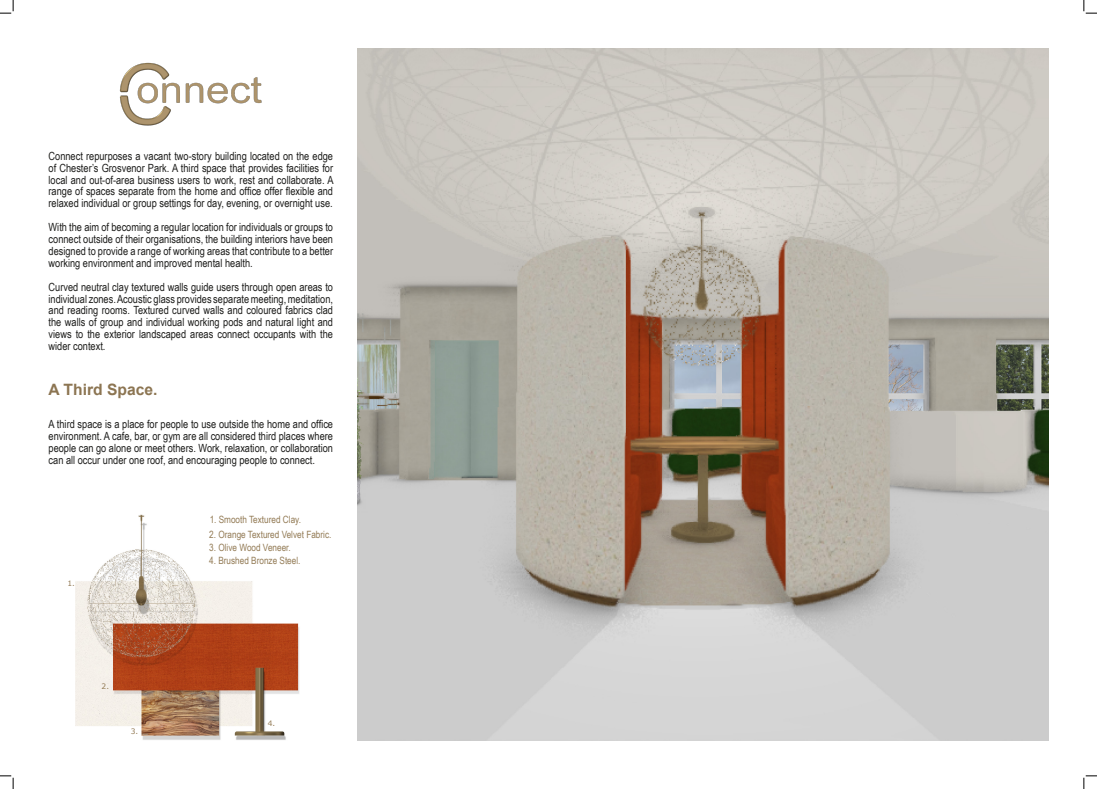
<style>
.page{position:relative;width:1097px;height:789px;background:#fff}
.page>*{position:absolute;margin:0;border:0;box-sizing:border-box;transform-origin:0 0}
.t1{font:700 15.62px "Arial";color:#8c7552}
.t2{font:11.25px/11.9px "Arial Narrow";color:#1d1d1b;text-align:justify}
.t3{font:10px "Arial Narrow";color:#937b55}
.t4{font:7.5px "Verdana";color:#937b55}
</style>
<div class="page">
<img style="left:119px;top:62px;width:143px;height:64px">
<img style="left:357px;top:49px;width:691px;height:691px">
<img style="left:75px;top:514px;width:224px;height:226px">
<svg style="left:0;top:0;width:14px;height:14px"></svg>
<svg style="left:0;top:775px;width:14px;height:13px"></svg>
<svg style="left:1083px;top:0;width:13px;height:14px"></svg>
<svg style="left:1083px;top:775px;width:13px;height:13px"></svg>
<p class="t2" style="left:49px;top:149px;width:286px">Connect repurposes a vacant two-story building located on the edge of Chester’s Grosvenor Park. A third space that provides facilities for local and out-of-area business users to work, rest and collaborate. A range of spaces separate from the home and office offer flexible and relaxed individual or group settings for day, evening, or overnight use.</p>
<p class="t2" style="left:49px;top:221px;width:286px">With the aim of becoming a regular location for individuals or groups to connect outside of their organisations, the building interiors have been designed to provide a range of working areas that contribute to a better working environment and improved mental health.</p>
<p class="t2" style="left:49px;top:280px;width:286px">Curved neutral clay textured walls guide users through open areas to individual zones. Acoustic glass provides separate meeting, meditation, and reading rooms. Textured curved walls and coloured fabrics clad the walls of group and individual working pods and natural light and views to the exterior landscaped areas connect occupants with the wider context.</p>
<h1 class="t1" style="left:49px;top:378px;width:110px">A Third Space.</h1>
<p class="t2" style="left:49px;top:417px;width:286px">A third space is a place for people to use outside the home and office environment. A cafe, bar, or gym are all considered third places where people can go alone or meet others. Work, relaxation, or collaboration can all occur under one roof, and encouraging people to connect.</p>
<p class="t4" style="left:68px;top:578px;width:9px">1.</p>
<p class="t4" style="left:102px;top:681px;width:9px">2.</p>
<p class="t4" style="left:131px;top:725px;width:9px">3.</p>
<p class="t3" style="left:210px;top:512px;width:93px">1. Smooth Textured Clay.</p>
<p class="t3" style="left:209px;top:526px;width:124px">2. Orange Textured Velvet Fabric.</p>
<p class="t3" style="left:209px;top:539px;width:83px">3. Olive Wood Veneer.</p>
<p class="t3" style="left:209px;top:553px;width:93px">4. Brushed Bronze Steel.</p>
<p class="t4" style="left:268px;top:717px;width:9px">4.</p>
</div>
